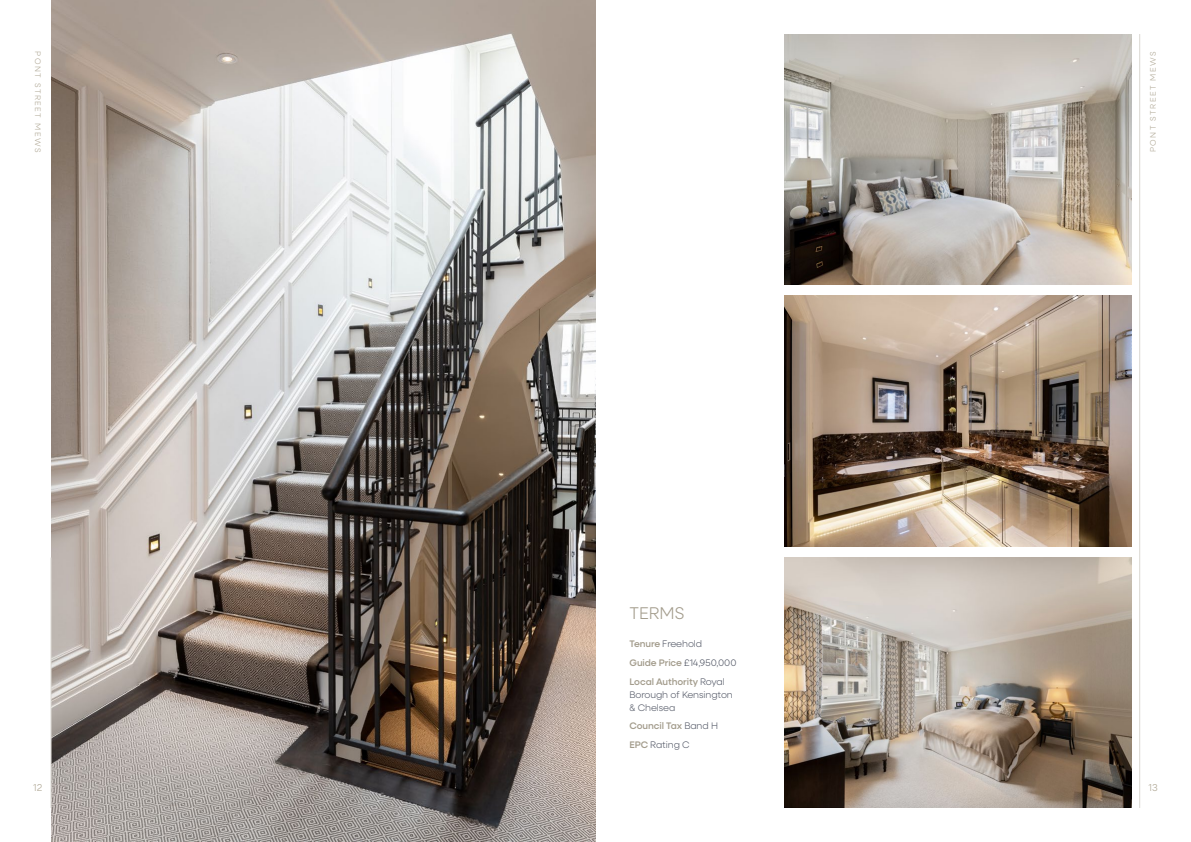
<style>
.page{position:relative;width:1191px;height:842px;background:#fff}
.page>*{position:absolute;margin:0;border:0;box-sizing:border-box;transform-origin:0 0}
.t1{font:300 17px "Neulis Sans";color:#a39c8c}
.t2{font:300 10px "Neulis Sans";color:#aea693}
.t3{font:300 9.5px/13px "Neulis Sans";letter-spacing:-.01em;color:#525765}
.t4{font:500 9.5px "Neulis Sans";letter-spacing:-.01em;color:#a39c8c}
.t5{font:300 8px "Neulis Sans";letter-spacing:.195em;color:#aea693}
.s1{font-weight:500;color:#a39c8c}
.s2{font-weight:300;color:#525765}
</style>
<div class="page">
<img style="left:51px;top:0;width:544px;height:842px">
<img style="left:784px;top:34px;width:347px;height:250px">
<img style="left:784px;top:296px;width:347px;height:250px">
<img style="left:784px;top:557px;width:347px;height:251px">
<hr style="left:51px;top:557px;width:1px;height:251px;background:#dad7d1">
<hr style="left:1139px;top:34px;width:1px;height:774px;background:#dad7d1">
<p class="t5" style="left:44px;top:51px;width:103px;rotate:90deg">PONT STREET MEWS</p>
<h1 class="t1" style="left:629px;top:601px;width:56px">TERMS</h1>
<p class="t3" style="left:629px;top:655px;width:108px"><span class="s1">Guide Price</span> £14,950,000</p>
<p class="t3" style="left:629px;top:637px;width:74px"><span class="s1">Tenure</span> Freehold</p>
<p class="t3" style="left:629px;top:674px;width:105px"><span class="s1">Local Authority</span> Royal<br>Borough of Kensington &amp; Chelsea</p>
<p class="t4" style="left:629px;top:719px;width:90px">Council Tax <span class="s2">Band H</span></p>
<p class="t3" style="left:629px;top:738px;width:62px"><span class="s1">EPC</span> Rating C</p>
<p class="t5" style="left:1147px;top:152px;width:103px;rotate:-90deg">PONT STREET MEWS</p>
<p class="t2" style="left:33px;top:780px;width:11px">12</p>
<p class="t2" style="left:1148px;top:780px;width:11px">13</p>
</div>
